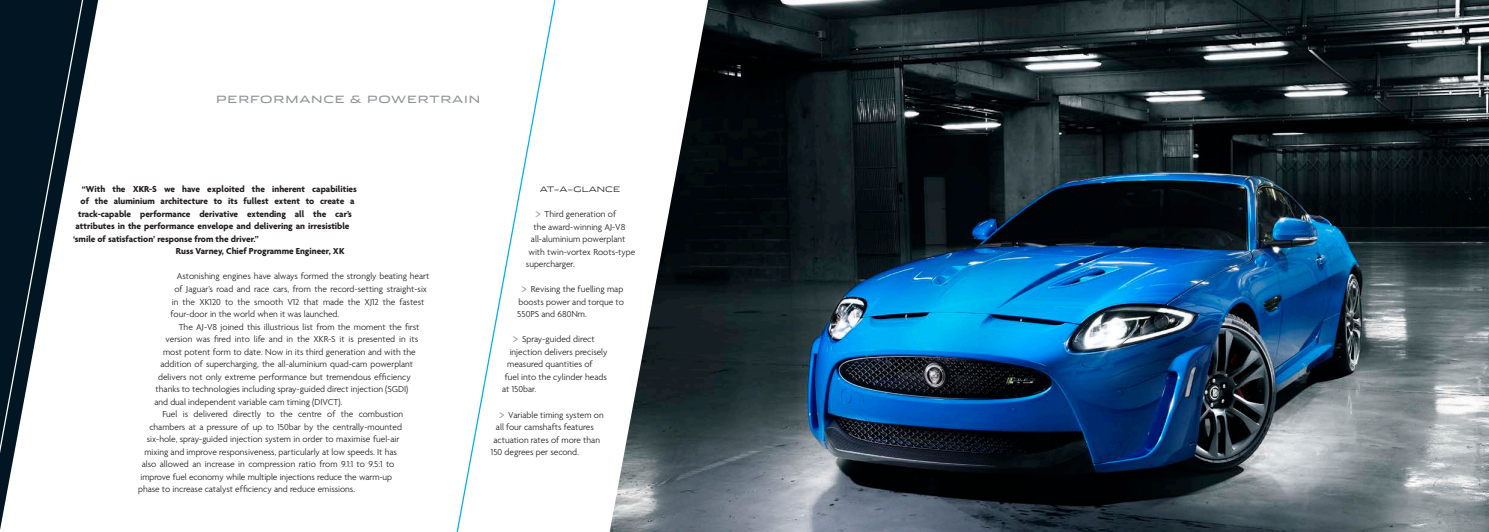
<style>
.page{position:relative;width:1489px;height:532px;background:#fff}
.page>*{position:absolute;margin:0;border:0;box-sizing:border-box;transform-origin:0 0}
.t1{font:10px "Stainless Ext";letter-spacing:.08em;color:#939598}
.t2{font:300 9.38px/12.5px "Agenda";color:#231f20;text-align:justify}
.t3{font:700 9.38px "Agenda";color:#231f20}
.t4{font:300 7.5px "Stainless Ext";letter-spacing:.01em;color:#231f20}
.s1{font-family:"Stainless Ext";font-weight:400;font-size:8.75px;color:#939598}
</style>
<div class="page">
<img style="left:708px;top:0;width:780px;height:531px">
<svg style="left:98px;top:0;width:610px;height:531px"></svg>
<svg style="left:451px;top:0;width:115px;height:531px"></svg>
<svg style="left:0;top:0;width:98px;height:530px"></svg>
<p class="t1" style="left:216px;top:93px;width:265px">PERFORMANCE &amp; POWERTRAIN</p>
<p class="t3" style="left:82px;top:183px;width:276px">“With the XKR-S we have exploited the inherent capabilities</p>
<p class="t3" style="left:81px;top:195px;width:275px">of the aluminium architecture to its fullest extent to create a</p>
<p class="t3" style="left:78px;top:208px;width:275px">track-capable performance derivative extending all the car’s</p>
<p class="t3" style="left:76px;top:220px;width:275px">attributes in the performance envelope and delivering an irresistible</p>
<p class="t3" style="left:73px;top:233px;width:187px">‘smile of satisfaction’ response from the driver.”</p>
<p class="t3" style="left:176px;top:245px;width:170px">Russ Varney, Chief Programme Engineer, XK</p>
<p class="t2" style="left:177px;top:270px;width:254px">Astonishing engines have always formed the strongly beating heart</p>
<p class="t2" style="left:174px;top:282px;width:254px">of Jaguar’s road and race cars, from the record-setting straight-six</p>
<p class="t2" style="left:172px;top:295px;width:254px">in the XK120 to the smooth V12 that made the XJ12 the fastest</p>
<p class="t2" style="left:171px;top:307px;width:170px">four-door in the world when it was launched.</p>
<p class="t2" style="left:179px;top:320px;width:242px">The AJ-V8 joined this illustrious list from the moment the first</p>
<p class="t2" style="left:166px;top:332px;width:254px">version was fired into life and in the XKR-S it is presented in its</p>
<p class="t2" style="left:163px;top:345px;width:254px">most potent form to date. Now in its third generation and with the</p>
<p class="t2" style="left:161px;top:357px;width:254px">addition of supercharging, the all-aluminium quad-cam powerplant</p>
<p class="t2" style="left:158px;top:370px;width:254px">delivers not only extreme performance but tremendous efficiency</p>
<p class="t2" style="left:156px;top:382px;width:254px">thanks to technologies including spray-guided direct injection (SGDI)</p>
<p class="t2" style="left:154px;top:395px;width:189px">and dual independent variable cam timing (DIVCT).</p>
<p class="t2" style="left:162px;top:407px;width:242px">Fuel is delivered directly to the centre of the combustion</p>
<p class="t2" style="left:149px;top:420px;width:254px">chambers at a pressure of up to 150bar by the centrally-mounted</p>
<p class="t2" style="left:147px;top:432px;width:254px">six-hole, spray-guided injection system in order to maximise fuel-air</p>
<p class="t2" style="left:144px;top:445px;width:254px">mixing and improve responsiveness, particularly at low speeds. It has</p>
<p class="t2" style="left:142px;top:457px;width:254px">also allowed an increase in compression ratio from 9.1:1 to 9.5:1 to</p>
<p class="t2" style="left:141px;top:470px;width:253px">improve fuel economy while multiple injections reduce the warm-up</p>
<p class="t2" style="left:138px;top:482px;width:218px">phase to increase catalyst efficiency and reduce emissions.</p>
<p class="t4" style="left:539px;top:184px;width:82px">AT-A-GLANCE</p>
<p class="t2" style="left:534px;top:208px;width:83px"><span class="s1">&gt;</span> Third generation of</p>
<p class="t2" style="left:533px;top:220px;width:93px">the award-winning AJ-V8</p>
<p class="t2" style="left:531px;top:233px;width:96px">all-aluminium powerplant</p>
<p class="t2" style="left:528px;top:245px;width:108px">with twin-vortex Roots-type</p>
<p class="t2" style="left:526px;top:258px;width:50px">supercharger.</p>
<p class="t2" style="left:517px;top:283px;width:108px;text-indent:4px"><span class="s1">&gt;</span> Revising the fuelling map boosts power and torque to 550PS and 680Nm.</p>
<p class="t2" style="left:512px;top:333px;width:84px"><span class="s1">&gt;</span> Spray-guided direct</p>
<p class="t2" style="left:509px;top:345px;width:99px">injection delivers precisely</p>
<p class="t2" style="left:507px;top:358px;width:87px">measured quantities of</p>
<p class="t2" style="left:504px;top:370px;width:104px">fuel into the cylinder heads</p>
<p class="t2" style="left:502px;top:383px;width:36px">at 150bar.</p>
<p class="t2" style="left:498px;top:408px;width:107px"><span class="s1">&gt;</span> Variable timing system on</p>
<p class="t2" style="left:496px;top:420px;width:99px">all four camshafts features</p>
<p class="t2" style="left:493px;top:433px;width:108px">actuation rates of more than</p>
<p class="t2" style="left:491px;top:445px;width:90px">150 degrees per second.</p>
</div>
